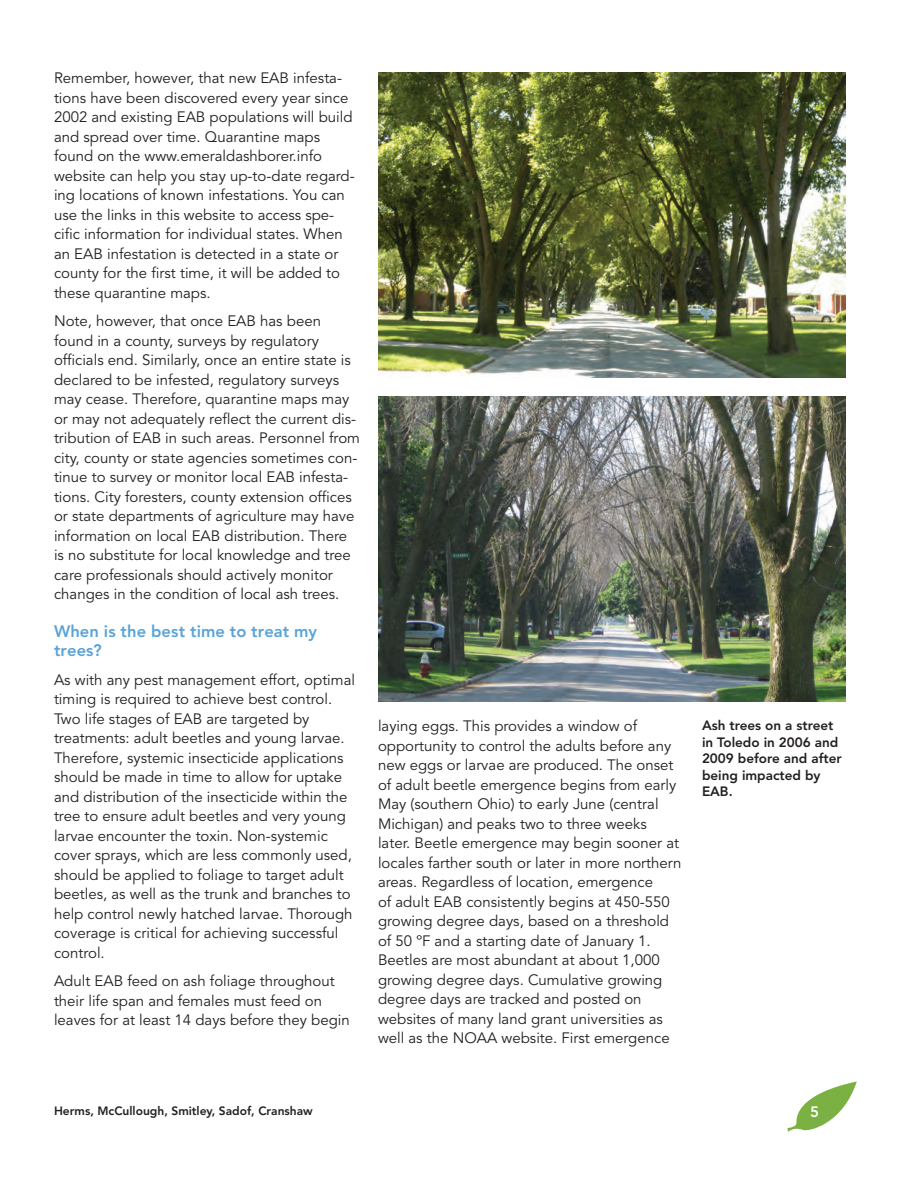
<style>
.page{position:relative;width:918px;height:1188px;background:#fff}
.page>*{position:absolute;margin:0;border:0;box-sizing:border-box;transform-origin:0 0}
.t1{font:800 16.5px/19.5px "Avenir LT Std";letter-spacing:.005em;color:#59a3d9}
.t2{font:15px/19.5px "Avenir LT Std";color:#231f20}
.t3{font:800 15px "Avenir LT Std";color:#fff}
.t4{font:800 13.5px/16.5px "Avenir LT Std";color:#231f20}
.t5{font:800 12px "Avenir LT Std";color:#231f20}
</style>
<div class="page">
<svg style="left:787px;top:1081px;width:70px;height:51px"></svg>
<img style="left:378px;top:72px;width:468px;height:306px">
<img style="left:378px;top:396px;width:468px;height:306px">
<p class="t2" style="left:54px;top:69px;width:302px">Remember, however, that new EAB infesta&shy;tions have been discovered every year since 2002 and existing EAB populations will build and spread over time. Quarantine maps found on the www.emeraldashborer.info website can help you stay up-to-date regard&shy;ing locations of known infestations. You can use the links in this website to access spe&shy;cific information for individual states. When an EAB infestation is detected in a state or county for the first time, it will be added to these quarantine maps.</p>
<p class="t2" style="left:54px;top:312px;width:308px">Note, however, that once EAB has been found in a county, surveys by regulatory officials end. Similarly, once an entire state is declared to be infested, regulatory surveys may cease. Therefore, quarantine maps may or may not adequately reflect the current dis&shy;tribution of EAB in such areas. Personnel from city, county or state agencies sometimes con&shy;tinue to survey or monitor local EAB infesta&shy;tions. City foresters, county extension offices or state departments of agriculture may have information on local EAB distribution. There is no substitute for local knowledge and tree care professionals should actively monitor changes in the condition of local ash trees.</p>
<p class="t1" style="left:54px;top:621px;width:265px">When is the best time to treat my trees?</p>
<p class="t2" style="left:54px;top:670px;width:303px">As with any pest management effort, optimal timing is required to achieve best control.<br>Two life stages of EAB are targeted by treatments: adult beetles and young larvae.<br>Therefore, systemic insecticide applications should be made in time to allow for uptake and distribution of the insecticide within the tree to ensure adult beetles and very young larvae encounter the toxin. Non-systemic cover sprays, which are less commonly used, should be applied to foliage to target adult beetles, as well as the trunk and branches to help control newly hatched larvae. Thorough coverage is critical for achieving successful control.</p>
<p class="t2" style="left:54px;top:972px;width:297px">Adult EAB feed on ash foliage throughout their life span and females must feed on leaves for at least 14 days before they begin</p>
<p class="t2" style="left:378px;top:717px;width:305px">laying eggs. This provides a window of opportunity to control the adults before any new eggs or larvae are produced. The onset of adult beetle emergence begins from early May (southern Ohio) to early June (central Michigan) and peaks two to three weeks later. Beetle emergence may begin sooner at locales farther south or later in more northern areas. Regardless of location, emergence<br>of adult EAB consistently begins at 450-550 growing degree days, based on a threshold of 50 ºF and a starting date of January 1.<br>Beetles are most abundant at about 1,000 growing degree days. Cumulative growing degree days are tracked and posted on websites of many land grant universities as well as the NOAA website. First emergence</p>
<p class="t4" style="left:702px;top:717px;width:141px">Ash trees on a street in Toledo in 2006 and<br>2009 before and after being impacted by<br>EAB.</p>
<p class="t5" style="left:54px;top:1103px;width:260px">Herms, McCullough, Smitley, Sadof, Cranshaw</p>
<p class="t3" style="left:810px;top:1103px;width:10px">5</p>
</div>
